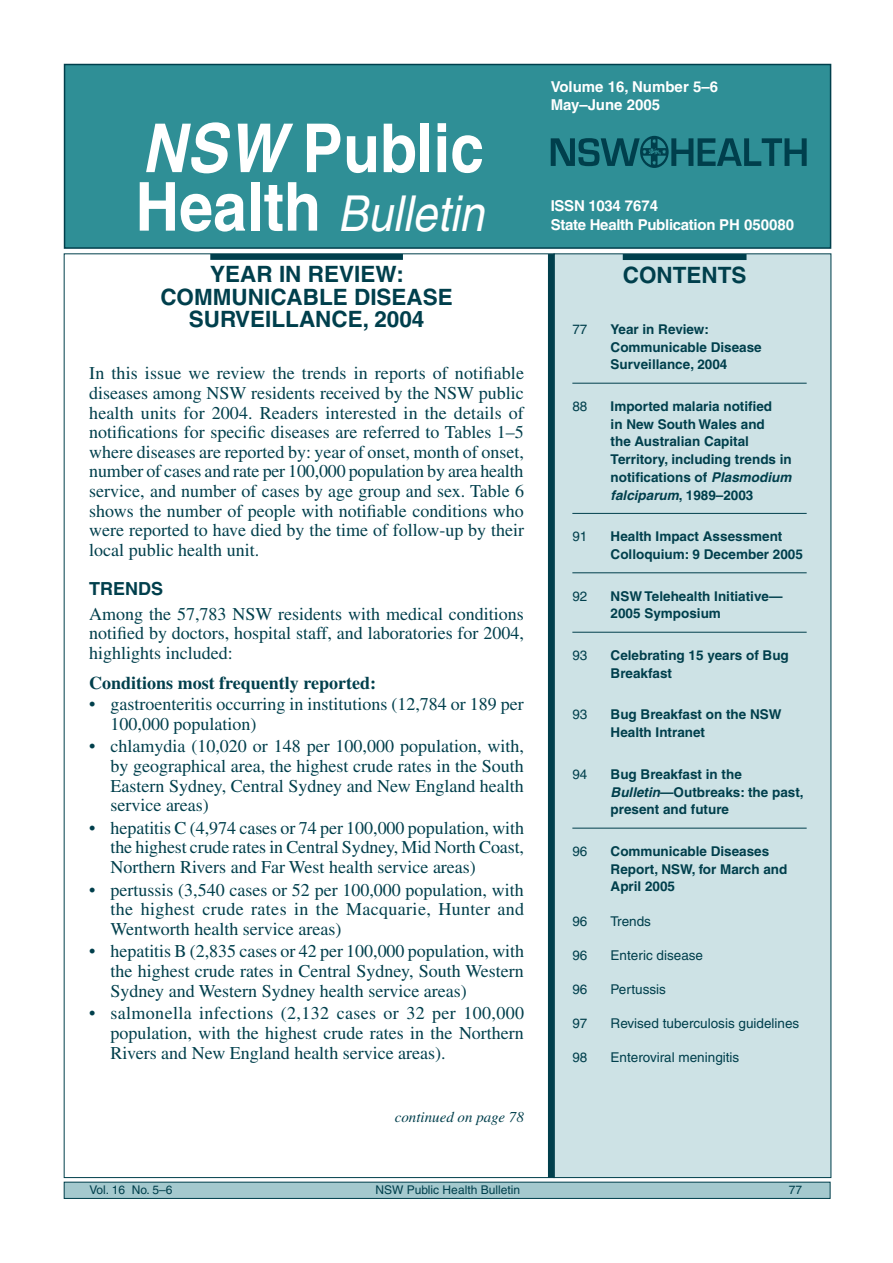
<style>
.page{position:relative;width:893px;height:1263px;background:#fff}
.page>*{position:absolute;margin:0;border:0;box-sizing:border-box;transform-origin:0 0}
.t1{font:700 67.5px "Helvetica";color:#fff;scale:.9 1}
.t2{font:italic 49.5px "Helvetica";color:#fff;scale:.9 1}
.t3{font:700 22.5px/22.5px "Helvetica";color:#003f4c;text-align:center}
.t4{font:18px/19.6px "Times";color:#003f4c;text-align:justify}
.t5{font:700 18px "Times";color:#003f4c}
.t6{font:700 18px "Helvetica";color:#003f4c}
.t7{font:700 15px/19.8px "Helvetica";letter-spacing:-.02em;color:#fff}
.t8{font:700 15px/17.7px "Helvetica";color:#fff}
.t9{font:italic 15px "Times";color:#003f4c}
.t10{font:700 13.5px/17.7px "Helvetica";color:#003f4c}
.t11{font:13.5px "Helvetica";color:#003f4c}
.t12{font:12px "Helvetica";color:#003f4c}
.s1{font-style:italic}
.s2{font-weight:700;font-style:normal;font-size:67.5px}
.s3{font-weight:400}
</style>
<div class="page">
<div style="left:65px;top:64px;width:766px;height:184px;background:#2f8f96"></div>
<div style="left:64px;top:64px;width:767px;height:185px;border:2px solid #003f4c"></div>
<div style="left:64px;top:1182px;width:766px;height:16px;background:#a4c9ce"></div>
<div style="left:64px;top:1182px;width:766px;height:17px;border:1px solid #003f4c"></div>
<div style="left:554px;top:254px;width:277px;height:923px;background:#cde2e5"></div>
<div style="left:623px;top:254px;width:123px;height:6px;background:#003f4c"></div>
<div style="left:548px;top:254px;width:6px;height:924px;background:#003f4c"></div>
<div style="left:640px;top:136px;width:29px;height:32px;border:2px solid #003f4c;border-radius:50%"></div>
<svg style="left:551px;top:137px;width:256px;height:30px"></svg>
<div style="left:210px;top:254px;width:193px;height:6px;background:#003f4c"></div>
<hr style="left:572px;top:383px;width:235px;height:1px;background:#003f4c">
<hr style="left:572px;top:513px;width:235px;height:1px;background:#003f4c">
<hr style="left:572px;top:572px;width:235px;height:1px;background:#003f4c">
<hr style="left:572px;top:632px;width:235px;height:1px;background:#003f4c">
<hr style="left:572px;top:828px;width:235px;height:1px;background:#003f4c">
<h1 class="t1" style="left:142px;top:107px;width:382px"><span class="s1">NSW</span> Public</h1>
<h2 class="t2" style="left:135px;top:185px;width:389px"><span class="s2">Health</span> Bulletin</h2>
<p class="t3" style="left:160px;top:263px;width:294px">Year in Revi ew:<br>Comm unicable Disease<br>Surveillance, 2004</p>
<p class="t4" style="left:89px;top:363px;width:436px">In this issue we review the trends in reports of notifiable diseases among NSW residents received by the NSW public health units for 2004. Readers interested in the details of notifications for specific diseases are referred to Tables 1–5 where diseases are reported by: year of onset, month of onset, number of cases and rate per 100,000 population by area health service, and number of cases by age group and sex. Table 6 shows the number of people with notifiable conditions who were reported to have died by the time of follow-up by their local public health unit.</p>
<p class="t6" style="left:89px;top:578px;width:13px">TRE</p>
<p class="t6" style="left:125px;top:578px;width:37px">NDs</p>
<p class="t4" style="left:89px;top:603px;width:436px">Among the 57,783 NSW residents with medical conditions notified by doctors, hospital staff, and laboratories for 2004, highlights included:</p>
<p class="t5" style="left:89px;top:672px;width:288px">Conditions most frequently reported:</p>
<p class="t4" style="left:111px;top:694px;width:415px">gastroenteritis occurring in institutions (12,784 or 189 per<br>100,000 population)</p>
<p class="t4" style="left:111px;top:736px;width:415px">chlamydia (10,020 or 148 per 100,000 population, with, by geographical area, the highest crude rates in the South Eastern Sydney, Central Sydney and New England health service areas)</p>
<p class="t4" style="left:111px;top:818px;width:415px">hepatitis C (4,974 cases or 74 per 100,000 population, with the highest crude rates in Central Sydney, Mid North Coast, Northern Rivers and Far West health service areas)</p>
<p class="t4" style="left:111px;top:880px;width:415px">pertussis (3,540 cases or 52 per 100,000 population, with the highest crude rates in the Macquarie, Hunter and Wentworth health service areas)</p>
<p class="t4" style="left:111px;top:941px;width:415px">hepatitis B (2,835 cases or 42 per 100,000 population, with the highest crude rates in Central Sydney, South Western Sydney and Western Sydney health service areas)</p>
<p class="t4" style="left:111px;top:1003px;width:415px">salmonella infections (2,132 cases or 32 per 100,000 population, with the highest crude rates in the Northern Rivers and New England health service areas).</p>
<p class="t4" style="left:89px;top:694px;width:8px">•</p>
<p class="t4" style="left:89px;top:736px;width:8px">•</p>
<p class="t4" style="left:89px;top:818px;width:8px">•</p>
<p class="t4" style="left:89px;top:880px;width:8px">•</p>
<p class="t4" style="left:89px;top:941px;width:8px">•</p>
<p class="t4" style="left:89px;top:1003px;width:8px">•</p>
<p class="t9" style="left:395px;top:1109px;width:131px">continued on page 78</p>
<p class="t8" style="left:551px;top:78px;width:169px">Volume 16, Number 5–6<br>May–June 2005</p>
<p class="t7" style="left:551px;top:195px;width:245px">ISSN 1034 7674<br>State Health Publication PH 050080</p>
<p class="t3" style="left:623px;top:263px;width:123px">Contents</p>
<p class="t11" style="left:572px;top:321px;width:17px">77</p>
<p class="t10" style="left:611px;top:320px;width:153px">Year in Review:<br>Communicable Disease<br>Surveillance, 2004</p>
<p class="t11" style="left:572px;top:398px;width:17px">88</p>
<p class="t10" style="left:611px;top:397px;width:183px">Imported malaria notified<br>in New South Wales and<br>the Australian Capital<br>Territory, including trends in notifications of <span class="s1">Plasmodium falciparum</span>, 1989–2003</p>
<p class="t11" style="left:572px;top:529px;width:17px">91</p>
<p class="t10" style="left:611px;top:527px;width:194px">Health Impact Assessment<br>Colloquium: 9 December 2005</p>
<p class="t11" style="left:572px;top:588px;width:17px">92</p>
<p class="t10" style="left:611px;top:587px;width:173px">NSW Telehealth Initiative—<br>2005 Symposium</p>
<p class="t11" style="left:572px;top:647px;width:17px">93</p>
<p class="t10" style="left:611px;top:646px;width:180px">Celebrating 15 years of Bug<br>Breakfast</p>
<p class="t10" style="left:611px;top:706px;width:172px;text-indent:-38px"><span class="s3">93</span> B ug Breakfast on the NSW<br>Health Intranet</p>
<p class="t11" style="left:572px;top:766px;width:17px">94</p>
<p class="t10" style="left:611px;top:765px;width:194px">Bug Breakfast in the<br><span class="s1">Bulletin</span>—Outbreaks: the past, present and future</p>
<p class="t11" style="left:572px;top:843px;width:17px">96</p>
<p class="t10" style="left:611px;top:842px;width:178px">Communicable Diseases<br>Report, NSW, for March and<br>April 2005</p>
<p class="t11" style="left:572px;top:913px;width:17px">96</p>
<p class="t11" style="left:611px;top:913px;width:42px">Trends</p>
<p class="t11" style="left:572px;top:947px;width:17px">96</p>
<p class="t11" style="left:611px;top:947px;width:94px">Enteric disease</p>
<p class="t11" style="left:572px;top:981px;width:17px">96</p>
<p class="t11" style="left:611px;top:981px;width:57px">Pertussis</p>
<p class="t11" style="left:572px;top:1015px;width:17px">97</p>
<p class="t11" style="left:611px;top:1015px;width:190px">Revised tuberculosis guidelines</p>
<p class="t11" style="left:572px;top:1050px;width:17px">98</p>
<p class="t11" style="left:611px;top:1050px;width:130px">Enteroviral meningitis</p>
<p class="t12" style="left:89px;top:1182px;width:85px">Vol. 16 No. 5–6</p>
<p class="t12" style="left:376px;top:1182px;width:146px">NSW Public Health Bulletin</p>
<p class="t12" style="left:789px;top:1182px;width:15px">77</p>
</div>
